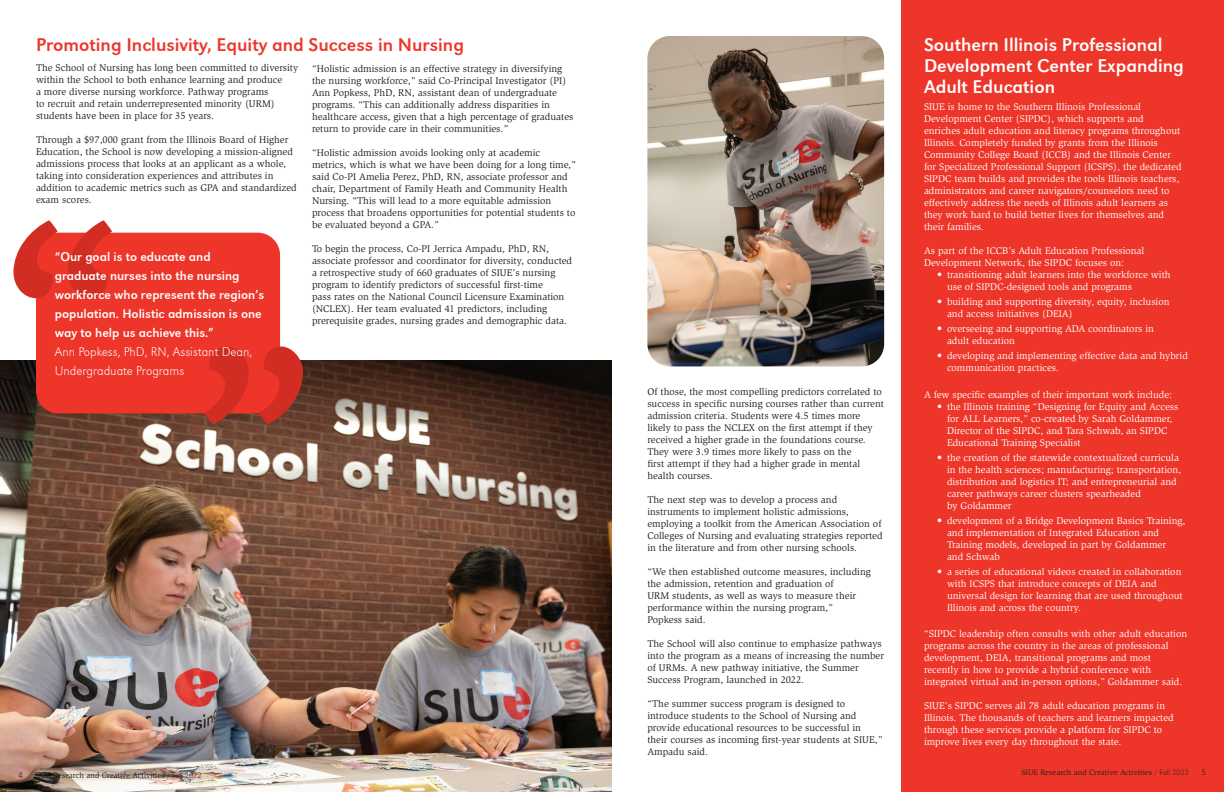
<style>
.page{position:relative;width:1224px;height:792px;background:#fff}
.page>*{position:absolute;margin:0;border:0;box-sizing:border-box;transform-origin:0 0}
.t1{font:19px/21px "URW Grotesk T";color:#fff}
.t2{font:19px "URW Grotesk T";color:#ee3529}
.t3{font:13px/19px "URW Grotesk T";color:#fff}
.t4{font:13px/19px "URW Grotesk T Extr Ligh";color:#fff}
.t5{font:10px/12px "Slimbach";color:#231f20}
.t6{font:10px/12px "Slimbach";color:#fff}
.t7{font:9px "URW Grotesk T Extr Ligh";color:#231f20}
.t8{font:8px "Slimbach";color:#231f20}
.s1{font-family:"URW Grotesk T Extr Ligh"}
</style>
<div class="page">
<img style="left:0;top:360px;width:612px;height:432px">
<div style="left:901px;top:0;width:323px;height:792px;background:#ee3529"></div>
<img style="left:647px;top:36px;width:237px;height:330px">
<div style="left:36px;top:233px;width:244px;height:180px;background:#ee3529;border-radius:22px"></div>
<svg style="left:13px;top:220px;width:99px;height:78px"></svg>
<svg style="left:204px;top:346px;width:99px;height:78px"></svg>
<h1 class="t2" style="left:36px;top:33px;width:430px">Promoting Inclusivity, Equity and Success in Nursing</h1>
<p class="t5" style="left:36px;top:61px;width:264px">The School of Nursing has long been committed to diversity within the School to both enhance learning and produce<br>a more diverse nursing workforce. Pathway programs<br>to recruit and retain underrepresented minority (URM) students have been in place for 35 years.</p>
<p class="t5" style="left:36px;top:133px;width:262px">Through a $97,000 grant from the Illinois Board of Higher Education, the School is now developing a mission-aligned admissions process that looks at an applicant as a whole, taking into consideration experiences and attributes in addition to academic metrics such as GPA and standardized exam scores.</p>
<h2 class="t3" style="left:55px;top:247px;width:211px">“Our goal is to educate and graduate nurses into the nursing workforce who represent the region’s population. Holistic admission is one way to help us achieve this.”</h2>
<h2 class="t4" style="left:55px;top:342px;width:199px">Ann Popkess, PhD, RN, Assistant Dean,<br>Undergraduate Programs</h2>
<p class="t5" style="left:312px;top:62px;width:263px">“Holistic admission is an effective strategy in diversifying the nursing workforce,” said Co-Principal Investigator (PI)<br>Ann Popkess, PhD, RN, assistant dean of undergraduate programs. “This can additionally address disparities in healthcare access, given that a high percentage of graduates return to provide care in their communities.”</p>
<p class="t5" style="left:312px;top:146px;width:265px">“Holistic admission avoids looking only at academic metrics, which is what we have been doing for a long time,” said Co-PI Amelia Perez, PhD, RN, associate professor and chair, Department of Family Heath and Community Health Nursing. “This will lead to a more equitable admission process that broadens opportunities for potential students to be evaluated beyond a GPA.”</p>
<p class="t5" style="left:312px;top:242px;width:262px">To begin the process, Co-PI Jerrica Ampadu, PhD, RN, associate professor and coordinator for diversity, conducted a retrospective study of 660 graduates of SIUE’s nursing program to identify predictors of successful first-time<br>pass rates on the National Council Licensure Examination (NCLEX). Her team evaluated 41 predictors, including prerequisite grades, nursing grades and demographic data.</p>
<p class="t7" style="left:18px;top:769px;width:6px">4</p>
<p class="t8" style="left:34px;top:770px;width:169px">SIUE Research and Creative Activities <span class="s1">/ Fall 2022</span></p>
<p class="t5" style="left:647px;top:386px;width:238px">Of those, the most compelling predictors correlated to success in specific nursing courses rather than current admission criteria. Students were 4.5 times more likely to pass the NCLEX on the first attempt if they received a higher grade in the foundations course.<br>They were 3.9 times more likely to pass on the<br>first attempt if they had a higher grade in mental health courses.</p>
<p class="t5" style="left:647px;top:494px;width:237px">The next step was to develop a process and instruments to implement holistic admissions, employing a toolkit from the American Association of Colleges of Nursing and evaluating strategies reported in the literature and from other nursing schools.</p>
<p class="t5" style="left:647px;top:566px;width:225px">“We then established outcome measures, including the admission, retention and graduation of<br>URM students, as well as ways to measure their performance within the nursing program,”<br>Popkess said.</p>
<p class="t5" style="left:647px;top:638px;width:238px">The School will also continue to emphasize pathways into the program as a means of increasing the number of URMs. A new pathway initiative, the Summer Success Program, launched in 2022.</p>
<p class="t5" style="left:647px;top:698px;width:237px">“The summer success program is designed to introduce students to the School of Nursing and provide educational resources to be successful in their courses as incoming first-year students at SIUE,” Ampadu said.</p>
<h1 class="t1" style="left:924px;top:34px;width:261px">Southern Illinois Professional<br>Development Center Expanding<br>Adult Education</h1>
<p class="t6" style="left:924px;top:101px;width:259px">SIUE is home to the Southern Illinois Professional Development Center (SIPDC), which supports and enriches adult education and literacy programs throughout Illinois. Completely funded by grants from the Illinois Community College Board (ICCB) and the Illinois Center for Specialized Professional Support (ICSPS), the dedicated SIPDC team builds and provides the tools Illinois teachers, administrators and career navigators/counselors need to effectively address the needs of Illinois adult learners as they work hard to build better lives for themselves and their families.</p>
<p class="t6" style="left:924px;top:245px;width:222px">As part of the ICCB’s Adult Education Professional<br>Development Network, the SIPDC focuses on:</p>
<p class="t6" style="left:947px;top:269px;width:225px;text-indent:-10px">• transitioning adult learners into the workforce with use of SIPDC-designed tools and programs</p>
<p class="t6" style="left:947px;top:296px;width:224px;text-indent:-10px">• building and supporting diversity, equity, inclusion and access initiatives (DEIA)</p>
<p class="t6" style="left:947px;top:323px;width:208px;text-indent:-10px">• overseeing and supporting ADA coordinators in adult education</p>
<p class="t6" style="left:947px;top:350px;width:242px;text-indent:-10px">• developing and implementing effective data and hybrid communication practices.</p>
<p class="t6" style="left:924px;top:389px;width:250px">A few specific examples of their important work include:</p>
<p class="t6" style="left:947px;top:401px;width:233px;text-indent:-10px">• the Illinois training “Designing for Equity and Access for ALL Learners,” co-created by Sarah Goldammer, Director of the SIPDC, and Tara Schwab, an SIPDC Educational Training Specialist</p>
<p class="t6" style="left:947px;top:451px;width:236px;text-indent:-10px">• the creation of the statewide contextualized curricula in the health sciences; manufacturing; transportation, distribution and logistics IT; and entrepreneurial and career pathways career clusters spearheaded<br>by Goldammer</p>
<p class="t6" style="left:947px;top:514px;width:240px;text-indent:-10px">• development of a Bridge Development Basics Training, and implementation of Integrated Education and Training models, developed in part by Goldammer<br>and Schwab</p>
<p class="t6" style="left:947px;top:565px;width:237px;text-indent:-10px">• a series of educational videos created in collaboration with ICSPS that introduce concepts of DEIA and universal design for learning that are used throughout Illinois and across the country.</p>
<p class="t6" style="left:924px;top:628px;width:265px">“SIPDC leadership often consults with other adult education programs across the country in the areas of professional development, DEIA, transitional programs and most recently in how to provide a hybrid conference with integrated virtual and in-person options,” Goldammer said.</p>
<p class="t6" style="left:924px;top:700px;width:251px">SIUE’s SIPDC serves all 78 adult education programs in Illinois. The thousands of teachers and learners impacted through these services provide a platform for SIPDC to improve lives every day throughout the state.</p>
<p class="t8" style="left:1021px;top:768px;width:169px">SIUE Research and Creative Activities <span class="s1">/ Fall 2022</span></p>
<p class="t7" style="left:1201px;top:767px;width:6px">5</p>
</div>
